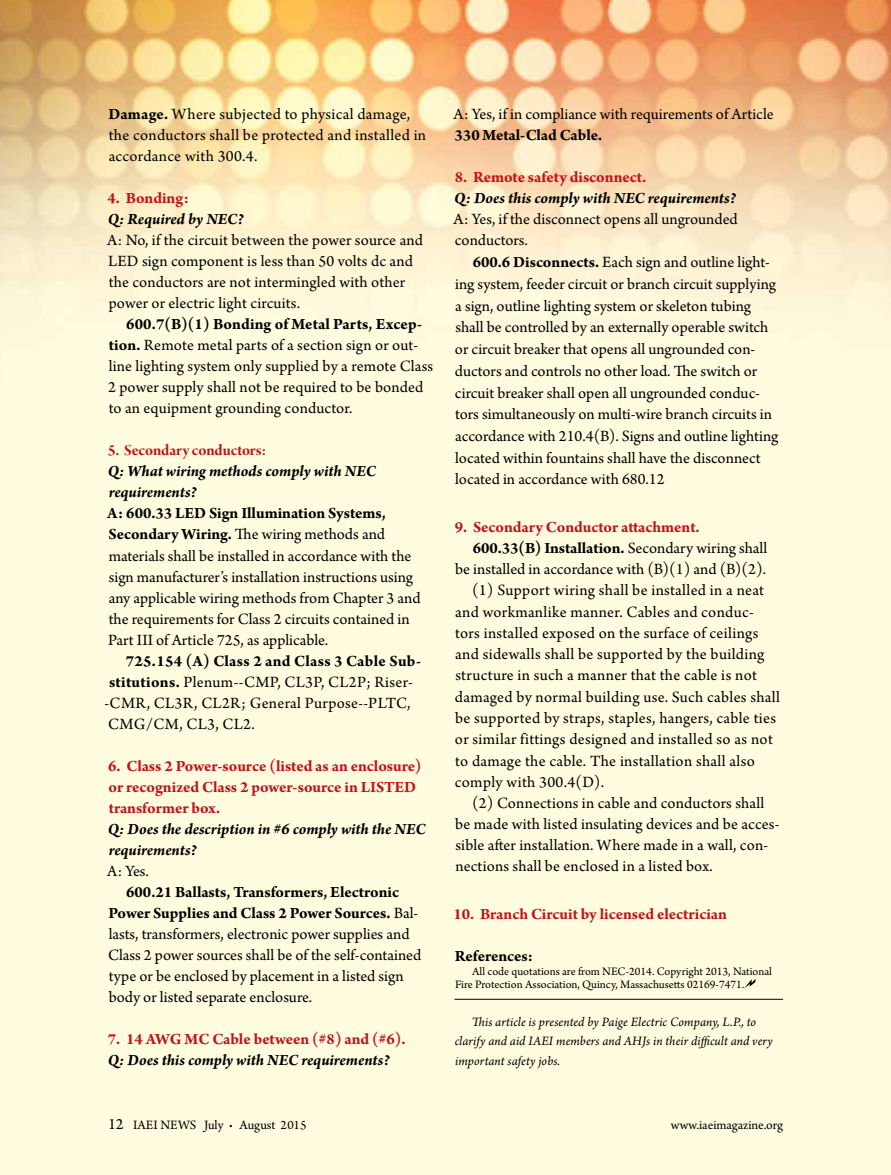
<style>
.page{position:relative;width:891px;height:1175px;background:#fff}
.page>*{position:absolute;margin:0;border:0;box-sizing:border-box;transform-origin:0 0}
.t1{font:16.5px/21px "Arno Pro";letter-spacing:.005em;color:#000}
.t2{font:700 16.5px/21px "Arno Pro";letter-spacing:-.005em;color:#be141b}
.t3{font:italic 700 16.5px/21px "Arno Pro";letter-spacing:-.005em;color:#000}
.t4{font:700 16.5px "Arno Pro";letter-spacing:-.005em;color:#000}
.t5{font:16.5px "Arno Pro Bold Display";letter-spacing:-.005em;color:#be141b}
.t6{font:italic 13.5px/19.5px "Arno Pro";letter-spacing:.005em;color:#000}
.t7{font:13.5px "Arno Pro";color:#000}
.t8{font:12px/13.5px "Arno Pro";color:#000}
.s1{font-weight:700}
.s2{font-weight:400}
.s3{font-size:16.5px}
.s4{font-size:21px}
</style>
<div class="page">
<img style="left:0;top:0;width:891px;height:1174px">
<hr style="left:454px;top:998px;width:329px;height:1px;background:#000">
<svg style="left:744px;top:978px;width:11px;height:10px"></svg>
<p class="t1" style="left:108px;top:105px;width:319px"><span class="s1">Damage.</span> Where subjected to physical damage, the conductors shall be protected and installed in accordance with 300.4.</p>
<p class="t2" style="left:107px;top:189px;width:83px">4. Bonding:</p>
<p class="t3" style="left:108px;top:209px;width:138px">Q: Required by NEC?</p>
<p class="t1" style="left:107px;top:231px;width:317px">A: No, if the circuit between the power source and LED sign component is less than 50 volts dc and the conductors are not intermingled with other power or electric light circuits.</p>
<p class="t1" style="left:108px;top:315px;width:327px;text-indent:18px"><span class="s1">600.7(B)(1) Bonding of Metal Parts, Excep&shy;tion.</span> Remote metal parts of a section sign or out&shy;line lighting system only supplied by a remote Class 2 power supply shall not be required to be bonded to an equipment grounding conductor.</p>
<p class="t5" style="left:108px;top:441px;width:160px">5. Secondary conductors:</p>
<p class="t3" style="left:108px;top:461px;width:270px">Q: What wiring methods comply with NEC requirements?</p>
<p class="t1" style="left:107px;top:504px;width:315px"><span class="s1">A: 600.33 LED Sign Illumination Systems, Secondary Wiring.</span> The wiring methods and materials shall be installed in accordance with the sign manufacturer’s installation instructions using any applicable wiring methods from Chapter 3 and the requirements for Class 2 circuits contained in Part III of Article 725, as applicable.</p>
<p class="t1" style="left:104px;top:651px;width:318px;text-indent:21px"><span class="s1">725.154 (A) Class 2 and Class 3 Cable Sub&shy;stitutions.</span> Plenum--CMP, CL3P, CL2P; Riser--CMR, CL3R, CL2R; General Purpose--PLTC, CMG/CM, CL3, CL2.</p>
<p class="t2" style="left:108px;top:756px;width:315px">6. Class 2 Power-source (listed as an enclosure) or recognized Class 2 power-source in LISTED transformer box.</p>
<p class="t3" style="left:108px;top:819px;width:320px">Q: Does the description in #6 comply with the NEC requirements?</p>
<p class="t1" style="left:107px;top:861px;width:43px">A: Yes.</p>
<p class="t1" style="left:108px;top:882px;width:315px;text-indent:18px"><span class="s1">600.21 Ballasts, Transformers, Electronic Power Supplies and Class 2 Power Sources.</span> Bal&shy;lasts, transformers, electronic power supplies and Class 2 power sources shall be of the self-contained type or be enclosed by placement in a listed sign body or listed separate enclosure.</p>
<p class="t2" style="left:108px;top:1029px;width:299px">7. 14 AWG MC Cable between (#8) and (#6).</p>
<p class="t3" style="left:108px;top:1050px;width:284px">Q: Does this comply with NEC requirements?</p>
<p class="t1" style="left:454px;top:105px;width:322px">A: Yes, if in compliance with requirements of Article</p>
<p class="t4" style="left:455px;top:126px;width:149px">330 Metal-Clad Cable.</p>
<p class="t2" style="left:455px;top:168px;width:193px">8. Remote safety disconnect.</p>
<p class="t3" style="left:454px;top:188px;width:284px">Q: Does this comply with NEC requirements?</p>
<p class="t1" style="left:454px;top:210px;width:286px">A: Yes, if the disconnect opens all ungrounded conductors.</p>
<p class="t1" style="left:455px;top:252px;width:325px;line-height:21.6px;text-indent:18px"><span class="s1">600.6 Disconnects.</span> Each sign and outline light&shy;ing system, feeder circuit or branch circuit supplying a sign, outline lighting system or skeleton tubing shall be controlled by an externally operable switch or circuit breaker that opens all ungrounded con&shy;ductors and controls no other load. The switch or circuit breaker shall open all ungrounded conduc&shy;tors simultaneously on multi-wire branch circuits in accordance with 210.4(B). Signs and outline lighting located within fountains shall have the disconnect located in accordance with 680.12</p>
<p class="t2" style="left:455px;top:517px;width:246px">9. Secondary Conductor attachment.</p>
<p class="t4" style="left:473px;top:538px;width:296px">600.33(B) Installation. <span class="s2">Secondary wiring shall</span></p>
<p class="t1" style="left:455px;top:559px;width:312px">be installed in accordance with (B)(1) and (B)(2).</p>
<p class="t1" style="left:472px;top:580px;width:294px">(1) Support wiring shall be installed in a neat</p>
<p class="t1" style="left:455px;top:602px;width:300px">and workmanlike manner. Cables and conduc-</p>
<p class="t1" style="left:455px;top:623px;width:305px">tors installed exposed on the surface of ceilings</p>
<p class="t1" style="left:455px;top:644px;width:311px">and sidewalls shall be supported by the building</p>
<p class="t1" style="left:455px;top:666px;width:303px">structure in such a manner that the cable is not</p>
<p class="t1" style="left:455px;top:687px;width:327px">damaged by normal building use. Such cables shall</p>
<p class="t1" style="left:455px;top:708px;width:322px">be supported by straps, staples, hangers, cable ties</p>
<p class="t1" style="left:455px;top:730px;width:319px">or similar fittings designed and installed so as not</p>
<p class="t1" style="left:455px;top:751px;width:301px">to damage the cable. The installation shall also</p>
<p class="t1" style="left:455px;top:772px;width:151px">comply with 300.4(D).</p>
<p class="t1" style="left:472px;top:793px;width:294px">(2) Connections in cable and conductors shall</p>
<p class="t1" style="left:455px;top:814px;width:326px">be made with listed insulating devices and be acces-</p>
<p class="t1" style="left:455px;top:835px;width:314px">sible after installation. Where made in a wall, con-</p>
<p class="t1" style="left:455px;top:856px;width:259px">nections shall be enclosed in a listed box.</p>
<p class="t2" style="left:453px;top:904px;width:275px">10. Branch Circuit by licensed electrician</p>
<p class="t4" style="left:455px;top:946px;width:80px">References:</p>
<p class="t8" style="left:455px;top:964px;width:318px;text-indent:17px">All code quotations are from NEC-2014. Copyright 2013, National<br>Fire Protection Association, Quincy, Massachusetts 02169-7471.</p>
<p class="t6" style="left:455px;top:1012px;width:319px;text-indent:17px">This article is presented by Paige Electric Company, L.P., to clarify and aid IAEI members and AHJs in their difficult and very important safety jobs.</p>
<p class="t7" style="left:108px;top:1117px;width:200px"><span class="s3">12</span> IAEI NEWS July <span class="s4">.</span> August 2015</p>
<p class="t7" style="left:671px;top:1117px;width:114px">www.iaeimagazine.org</p>
</div>
